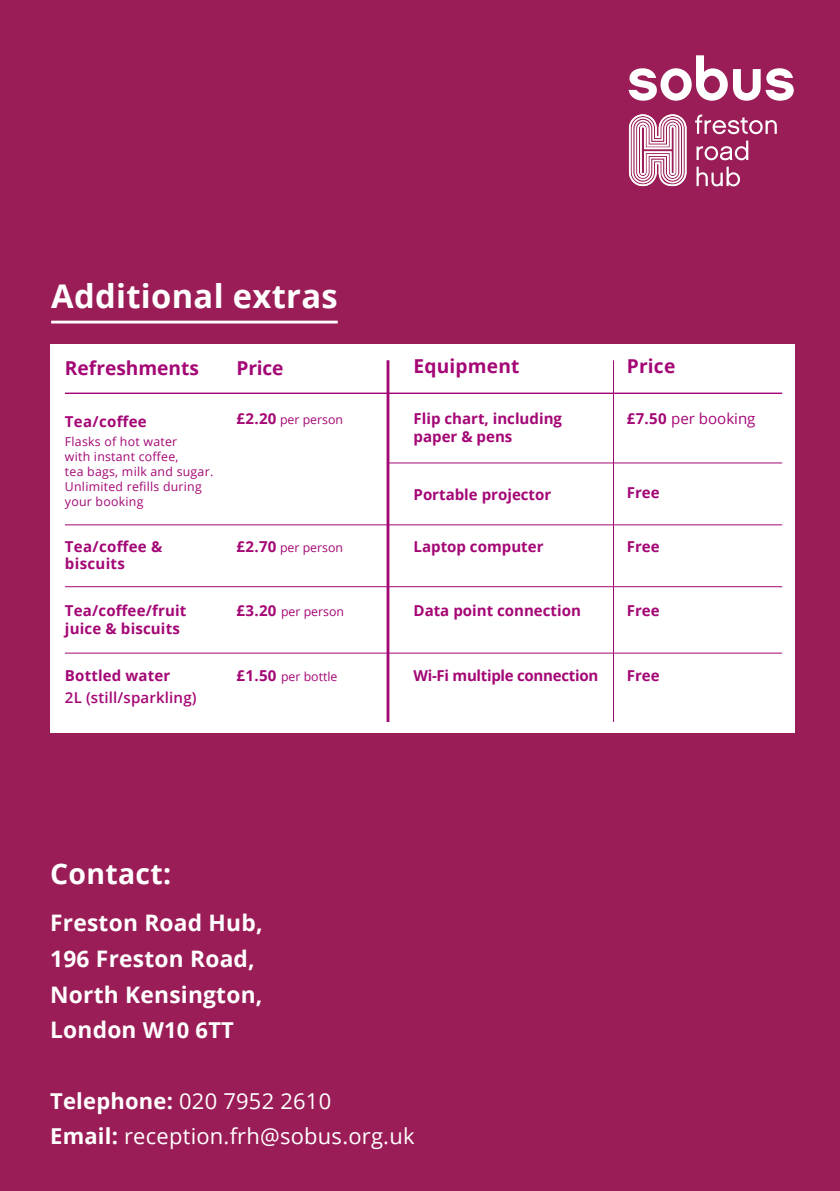
<style>
.page{position:relative;width:840px;height:1191px;background:#fff}
.page>*{position:absolute;margin:0;border:0;box-sizing:border-box;transform-origin:0 0}
.t1{font:700 32.6px "Open Sans";letter-spacing:.01em;color:#fff}
.t2{font:700 28.4px "Open Sans";letter-spacing:.01em;color:#fff}
.t3{font:700 22.8px "Open Sans";letter-spacing:.01em;color:#fff}
.t4{font:22px "Open Sans";letter-spacing:.01em;color:#fff}
.t5{font:700 19.2px "Open Sans";color:#a40775}
.t6{font:700 15px/18px "Open Sans";color:#a40775}
.t7{font:700 15px "Open Sans";letter-spacing:-.02em;color:#a40775}
.t8{font:700 15px/16.4px "Open Sans";letter-spacing:.02em;color:#a40775}
.t9{font:600 15px "Open Sans";letter-spacing:.01em;color:#a40775}
.t10{font:15px "Open Sans";color:#a40775}
.t11{font:12.4px/15px "Open Sans";letter-spacing:.02em;color:#a40775}
.t12{font:12.4px "Open Sans";color:#a40775}
.s1{font-weight:700;font-size:15px}
.s2{font-weight:700}
.s3{font-size:22px}
</style>
<div class="page">
<div style="left:0;top:0;width:839px;height:1191px;background:#9b1d57"></div>
<div style="left:50px;top:345px;width:744px;height:388px;background:#fff"></div>
<hr style="left:386px;top:360px;width:3px;height:362px;background:#a40775">
<hr style="left:612px;top:360px;width:1px;height:362px;background:#a40775">
<hr style="left:65px;top:392px;width:716px;height:2px;background:#a40775">
<hr style="left:65px;top:524px;width:716px;height:1px;background:#a40775">
<hr style="left:65px;top:586px;width:716px;height:1px;background:#a40775">
<hr style="left:65px;top:653px;width:716px;height:1px;background:#a40775">
<hr style="left:386px;top:462px;width:395px;height:1px;background:#a40775">
<hr style="left:51px;top:321px;width:286px;height:2px;background:#fff">
<svg style="left:695px;top:114px;width:81px;height:20px"></svg>
<svg style="left:696px;top:141px;width:51px;height:19px"></svg>
<svg style="left:696px;top:167px;width:43px;height:19px"></svg>
<svg style="left:628px;top:114px;width:58px;height:72px"></svg>
<svg style="left:628px;top:55px;width:165px;height:46px"></svg>
<p class="t1" style="left:51px;top:273px;width:288px">Additional extras</p>
<p class="t5" style="left:65px;top:354px;width:135px">Refreshments</p>
<p class="t5" style="left:236px;top:354px;width:48px">Price</p>
<p class="t5" style="left:413px;top:352px;width:107px">Equipment</p>
<p class="t5" style="left:626px;top:352px;width:50px">Price</p>
<p class="t6" style="left:65px;top:412px;width:83px">Tea/coffee</p>
<p class="t11" style="left:65px;top:433px;width:150px">Flasks of hot water<br>with instant coffee,<br>tea bags, milk and sugar.<br>Unlimited refills during your booking</p>
<p class="t12" style="left:236px;top:410px;width:108px"><span class="s1">£2.20</span> per person</p>
<p class="t6" style="left:413px;top:409px;width:150px">Flip chart, including paper &amp; pens</p>
<p class="t10" style="left:626px;top:408px;width:130px"><span class="s2">£7.50</span> per booking</p>
<p class="t6" style="left:626px;top:483px;width:34px">Free</p>
<p class="t6" style="left:413px;top:485px;width:139px">Portable projector</p>
<p class="t8" style="left:65px;top:538px;width:99px">Tea/coffee &amp; biscuits</p>
<p class="t12" style="left:236px;top:539px;width:108px"><span class="s1">£2.70</span> per person</p>
<p class="t6" style="left:413px;top:537px;width:131px">Laptop computer</p>
<p class="t6" style="left:626px;top:537px;width:34px">Free</p>
<p class="t6" style="left:65px;top:601px;width:123px">Tea/coffee/fruit juice &amp; biscuits</p>
<p class="t12" style="left:236px;top:603px;width:109px"><span class="s1">£3.20</span> per person</p>
<p class="t6" style="left:413px;top:601px;width:169px">Data point connection</p>
<p class="t6" style="left:626px;top:601px;width:34px">Free</p>
<p class="t6" style="left:65px;top:666px;width:107px">Bottled water</p>
<p class="t9" style="left:65px;top:687px;width:133px">2L (still/sparkling)</p>
<p class="t12" style="left:236px;top:668px;width:102px"><span class="s1">£1.50</span> per bottle</p>
<p class="t7" style="left:413px;top:665px;width:186px">Wi-Fi multiple connection</p>
<p class="t6" style="left:626px;top:666px;width:34px">Free</p>
<p class="t2" style="left:50px;top:853px;width:122px">Contact:</p>
<p class="t3" style="left:50px;top:906px;width:214px">Freston Road Hub,</p>
<p class="t3" style="left:50px;top:942px;width:206px">196 Freston Road,</p>
<p class="t3" style="left:50px;top:978px;width:214px">North Kensington,</p>
<p class="t3" style="left:50px;top:1014px;width:185px">London <span class="s3">W10 6TT</span></p>
<p class="t4" style="left:50px;top:1085px;width:282px"><span class="s2">Telephone:</span> 020 7952 2610</p>
<p class="t4" style="left:50px;top:1120px;width:365px"><span class="s2">Email:</span> reception.frh@sobus.org.uk</p>
</div>
